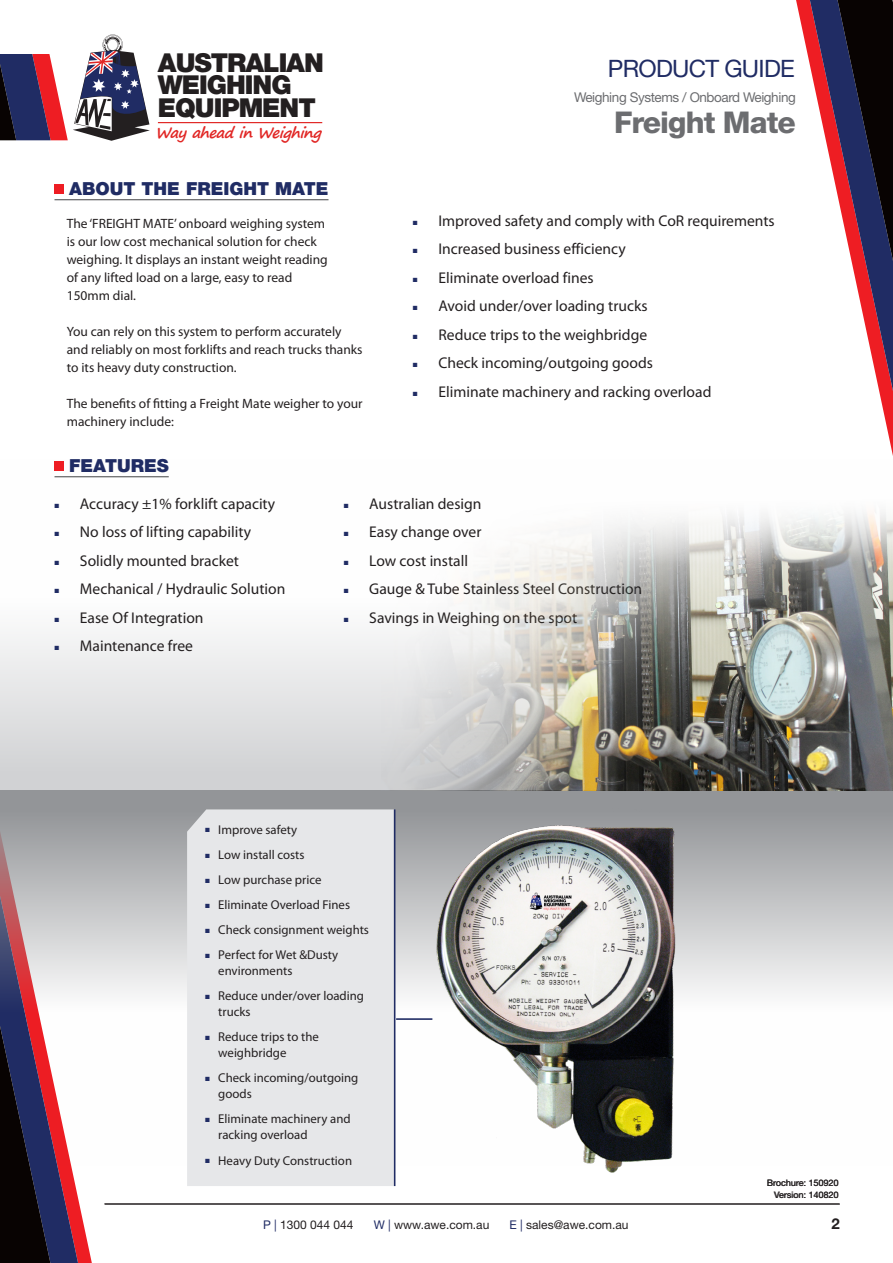
<style>
.page{position:relative;width:893px;height:1263px;background:#fff}
.page>*{position:absolute;margin:0;border:0;box-sizing:border-box;transform-origin:0 0}
.t1{font:800 30px "Helvetica Neue LT Std";letter-spacing:-.03em;color:#6c6d70}
.t2{font:900 26.1px/22.6px "Helvetica Neue LT Std";letter-spacing:-.04em;color:#231f20}
.t3{font:24px "Helvetica Neue LT Std";letter-spacing:-.03em;color:#202c64}
.t4{font:900 18px "Helvetica Neue LT Std";color:#202c64}
.t5{font:15.6px "Myriad Pro";color:#231f20}
.t6{font:700 15px "Helvetica Neue LT Std";color:#231f20}
.t7{font:italic 700 14.85px "Segoe Print";color:#e12725}
.t8{font:13.5px "Myriad Pro";color:#231f20}
.t9{font:13.5px "Helvetica Neue LT Std";letter-spacing:-.03em;color:#6c6d70}
.t10{font:12.75px/16px "Myriad Pro";color:#231f20}
.t11{font:12px "Helvetica Neue LT Std";color:#231f20}
.t12{font:9px "Helvetica Neue LT Std";color:#231f20}
.s1{font-family:"Arial";font-size:9px;color:#202c64}
.s2{color:#202c64}
</style>
<div class="page">
<svg style="left:803px;top:0;width:90px;height:446px"></svg>
<svg style="left:65px;top:1166px;width:26px;height:97px"></svg>
<svg style="left:0;top:1166px;width:65px;height:97px;background:#161326"></svg>
<hr style="left:104px;top:1204px;width:735px;height:1px;background:#231f20">
<hr style="left:158px;top:122px;width:164px;height:1px;background:#e12725">
<svg style="left:0;top:35px;width:150px;height:106px"></svg>
<div style="left:0;top:459px;width:893px;height:332px;background:linear-gradient(to bottom,#fff,#d6d7d8)"></div>
<svg style="left:0;top:791px;width:893px;height:375px"></svg>
<hr style="left:105px;top:1204px;width:735px;height:1px;background:#231f20">
<img style="left:426px;top:808px;width:254px;height:365px">
<hr style="left:55px;top:476px;width:114px;height:1px;background:#57585a">
<div style="left:55px;top:461px;width:9px;height:9px;background:#ee1d23"></div>
<hr style="left:55px;top:199px;width:273px;height:1px;background:#57585a">
<div style="left:55px;top:184px;width:9px;height:9px;background:#ee1d23"></div>
<div style="left:187px;top:809px;width:207px;height:377px;background:#e6e7e9"></div>
<hr style="left:394px;top:809px;width:1px;height:377px;background:#202c64">
<hr style="left:396px;top:1018px;width:36px;height:2px;background:#202c64">
<img style="left:381px;top:446px;width:512px;height:344px">
<h2 class="t2" style="left:158px;top:51px;width:167px">AUSTRALIAN<br>WEIGHING<br>EQUIPMENT</h2>
<p class="t7" style="left:155px;top:119px;width:167px">WayaheadinWeig hing</p>
<p class="t4" style="left:69px;top:178px;width:261px">ABOUT THE FREIGHT MATE</p>
<p class="t8" style="left:67px;top:215px;width:260px">The ‘FREIGHT MATE’ onboard weighing system</p>
<p class="t8" style="left:67px;top:233px;width:252px">is our low cost mechanical solution for check</p>
<p class="t8" style="left:67px;top:251px;width:263px">weighing. It displays an instant weight reading</p>
<p class="t8" style="left:67px;top:269px;width:227px">of any lifted load on a large, easy to read</p>
<p class="t8" style="left:67px;top:287px;width:71px">150mm dial.</p>
<p class="t8" style="left:67px;top:323px;width:276px">You can rely on this system to perform accurately</p>
<p class="t8" style="left:67px;top:341px;width:297px">and reliably on most forklifts and reach trucks thanks</p>
<p class="t8" style="left:67px;top:359px;width:171px">to its heavy duty construction.</p>
<p class="t8" style="left:67px;top:395px;width:297px">The benefits of fitting a Freight Mate weigher to your</p>
<p class="t8" style="left:67px;top:413px;width:109px">machinery include:</p>
<p class="t4" style="left:69px;top:455px;width:101px">FEATURES</p>
<h3 class="t3" style="left:608px;top:54px;width:188px">PRODUCT GUIDE</h3>
<p class="t9" style="left:574px;top:89px;width:223px">Weighing Systems / Onboard Weighing</p>
<h1 class="t1" style="left:614px;top:104px;width:183px">Freight Mate</h1>
<p class="t5" style="left:412px;top:211px;width:364px"><span class="s1">■</span> Improved safety and comply with CoR requirements</p>
<p class="t5" style="left:412px;top:239px;width:215px"><span class="s1">■</span> Increased business efficiency</p>
<p class="t5" style="left:412px;top:268px;width:183px"><span class="s1">■</span> Eliminate overload fines</p>
<p class="t5" style="left:412px;top:296px;width:237px"><span class="s1">■</span> Avoid under/over loading trucks</p>
<p class="t5" style="left:412px;top:325px;width:236px"><span class="s1">■</span> Reduce trips to the weighbridge</p>
<p class="t5" style="left:412px;top:353px;width:242px"><span class="s1">■</span> Check incoming/outgoing goods</p>
<p class="t5" style="left:412px;top:382px;width:300px"><span class="s1">■</span> Eliminate machinery and racking overload</p>
<p class="t5" style="left:54px;top:494px;width:223px"><span class="s1">■</span> Accuracy ±1% forklift capacity</p>
<p class="t5" style="left:54px;top:522px;width:199px"><span class="s1">■</span> No loss of lifting capability</p>
<p class="t5" style="left:54px;top:551px;width:186px"><span class="s1">■</span> Solidly mounted bracket</p>
<p class="t5" style="left:54px;top:579px;width:233px"><span class="s1">■</span> Mechanical / Hydraulic Solution</p>
<p class="t5" style="left:54px;top:608px;width:151px"><span class="s1">■</span> Ease Of Integration</p>
<p class="t5" style="left:54px;top:636px;width:141px"><span class="s1">■</span> Maintenance free</p>
<p class="t5" style="left:343px;top:494px;width:140px"><span class="s1">■</span> Australian design</p>
<p class="t5" style="left:343px;top:522px;width:140px"><span class="s1">■</span> Easy change over</p>
<p class="t5" style="left:343px;top:551px;width:126px"><span class="s1">■</span> Low cost install</p>
<p class="t5" style="left:343px;top:579px;width:300px"><span class="s1">■</span> Gauge &amp; Tube Stainless Steel Construction</p>
<p class="t5" style="left:343px;top:608px;width:235px"><span class="s1">■</span> Savings in Weighing on the spot</p>
<p class="t10" style="left:205px;top:821px;width:94px"><span class="s1">■</span> Improve safety</p>
<p class="t10" style="left:205px;top:846px;width:101px"><span class="s1">■</span> Low install costs</p>
<p class="t10" style="left:205px;top:871px;width:118px"><span class="s1">■</span> Low purchase price</p>
<p class="t10" style="left:205px;top:896px;width:147px"><span class="s1">■</span> Eliminate Overload Fines</p>
<p class="t10" style="left:205px;top:921px;width:166px"><span class="s1">■</span> Check consignment weights</p>
<p class="t10" style="left:218px;top:947px;width:121px;text-indent:-14px"><span class="s1">■</span> Perfect for Wet &amp;Dusty environments</p>
<p class="t10" style="left:218px;top:988px;width:147px;text-indent:-14px"><span class="s1">■</span> Reduce under/over loading trucks</p>
<p class="t10" style="left:218px;top:1029px;width:102px;text-indent:-14px"><span class="s1">■</span> Reduce trips to the weighbridge</p>
<p class="t10" style="left:218px;top:1070px;width:142px;text-indent:-14px"><span class="s1">■</span> Check incoming/outgoing goods</p>
<p class="t10" style="left:218px;top:1111px;width:134px;text-indent:-14px"><span class="s1">■</span> Eliminate machinery and racking overload</p>
<p class="t10" style="left:205px;top:1152px;width:149px"><span class="s1">■</span> Heavy Duty Construction</p>
<p class="t11" style="left:263px;top:1217px;width:92px"><span class="s2">P |</span> 1300 044 044</p>
<p class="t11" style="left:374px;top:1217px;width:117px"><span class="s2">W |</span> www.awe.com.au</p>
<p class="t11" style="left:509px;top:1217px;width:121px"><span class="s2">E |</span> sales@awe.com.au</p>
<p class="t12" style="left:767px;top:1177px;width:73px">Brochure: 150920</p>
<p class="t12" style="left:774px;top:1190px;width:66px">Version: 140820</p>
<p class="t6" style="left:832px;top:1214px;width:10px">2</p>
</div>
